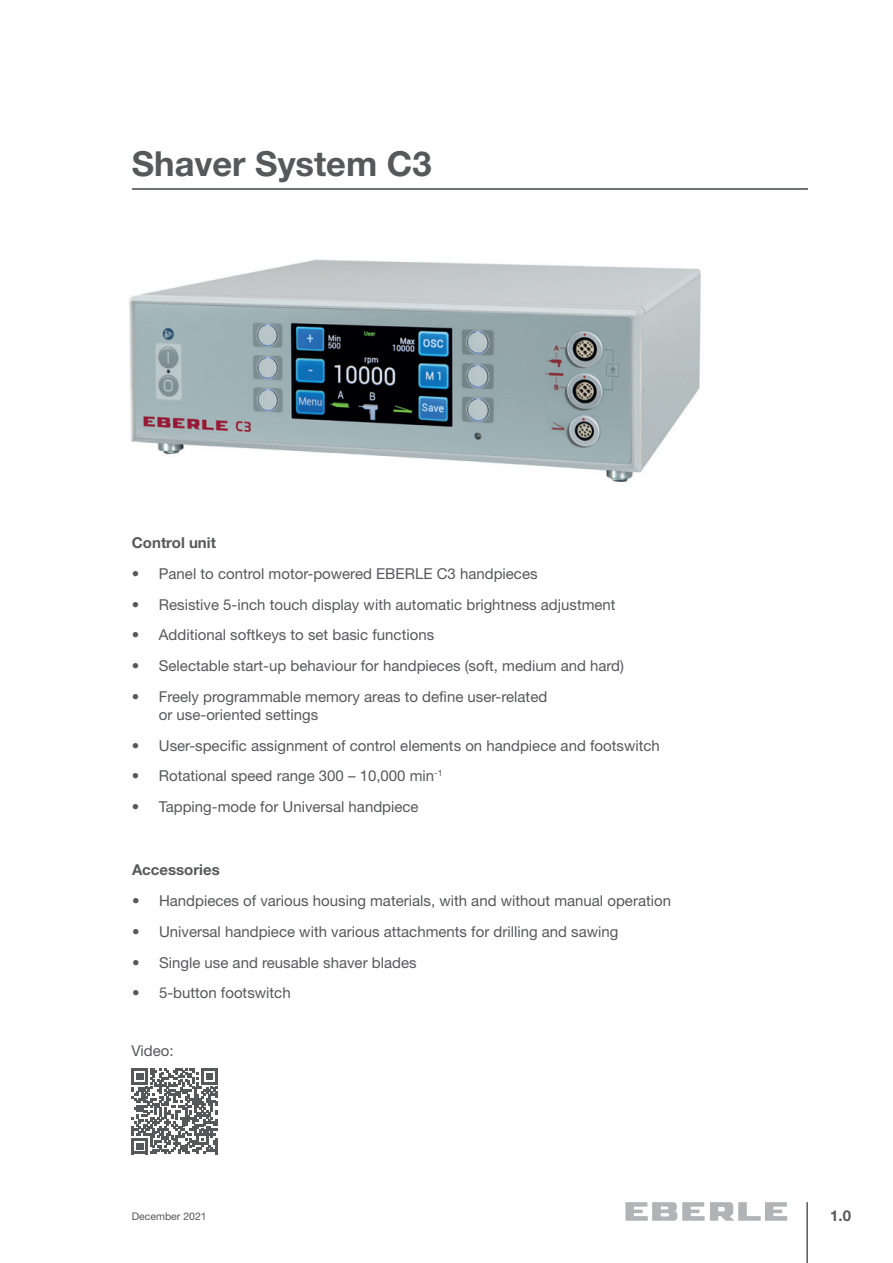
<style>
.page{position:relative;width:893px;height:1263px;background:#fff}
.page>*{position:absolute;margin:0;border:0;box-sizing:border-box;transform-origin:0 0}
.t1{font:700 34.5px "Helvetica Neue LT";color:#57585a}
.t2{font:15px/18px "Helvetica Neue LT";color:#57585a}
.t3{font:700 15px "Helvetica Neue LT";color:#57585a}
.t4{font:10.5px "Helvetica Neue LT";color:#57585a}
</style>
<div class="page">
<img style="left:129px;top:259px;width:572px;height:223px">
<hr style="left:806px;top:1202px;width:2px;height:61px;background:#57585a">
<svg style="left:625px;top:1202px;width:162px;height:19px"></svg>
<svg style="left:132px;top:1068px;width:86px;height:86px"></svg>
<hr style="left:215px;top:1138px;width:3px;height:16px;background:#57585a">
<hr style="left:132px;top:188px;width:676px;height:2px;background:#57585a">
<h1 class="t1" style="left:132px;top:142px;width:301px">Shaver System C3</h1>
<p class="t3" style="left:132px;top:533px;width:86px">Control unit</p>
<p class="t2" style="left:132px;top:564px;width:407px">• Panel to control motor-powered EBERLE C3 handpieces</p>
<p class="t2" style="left:132px;top:595px;width:485px">• Resistive 5-inch touch display with automatic brightness adjustment</p>
<p class="t2" style="left:132px;top:626px;width:304px">• Additional softkeys to set basic functions</p>
<p class="t2" style="left:132px;top:657px;width:494px">• Selectable start-up behaviour for handpieces (soft, medium and hard)</p>
<p class="t2" style="left:159px;top:687px;width:390px;text-indent:-27px">• Freely programmable memory areas to define user-related or use-oriented settings</p>
<p class="t2" style="left:132px;top:736px;width:529px">• User-specific assignment of control elements on handpiece and footswitch</p>
<p class="t2" style="left:132px;top:767px;width:312px">• Rotational speed range 300 – 10,000 min<sup>-1</sup></p>
<p class="t2" style="left:132px;top:798px;width:288px">• Tapping-mode for Universal handpiece</p>
<p class="t3" style="left:132px;top:861px;width:89px">Accessories</p>
<p class="t2" style="left:132px;top:891px;width:541px">• Handpieces of various housing materials, with and without manual operation</p>
<p class="t2" style="left:132px;top:922px;width:488px">• Universal handpiece with various attachments for drilling and sawing</p>
<p class="t2" style="left:132px;top:953px;width:286px">• Single use and reusable shaver blades</p>
<p class="t2" style="left:132px;top:984px;width:160px">• 5-button footswitch</p>
<p class="t2" style="left:132px;top:1042px;width:43px">Video:</p>
<p class="t4" style="left:132px;top:1210px;width:76px">December 2021</p>
<p class="t3" style="left:830px;top:1206px;width:22px">1.0</p>
</div>
